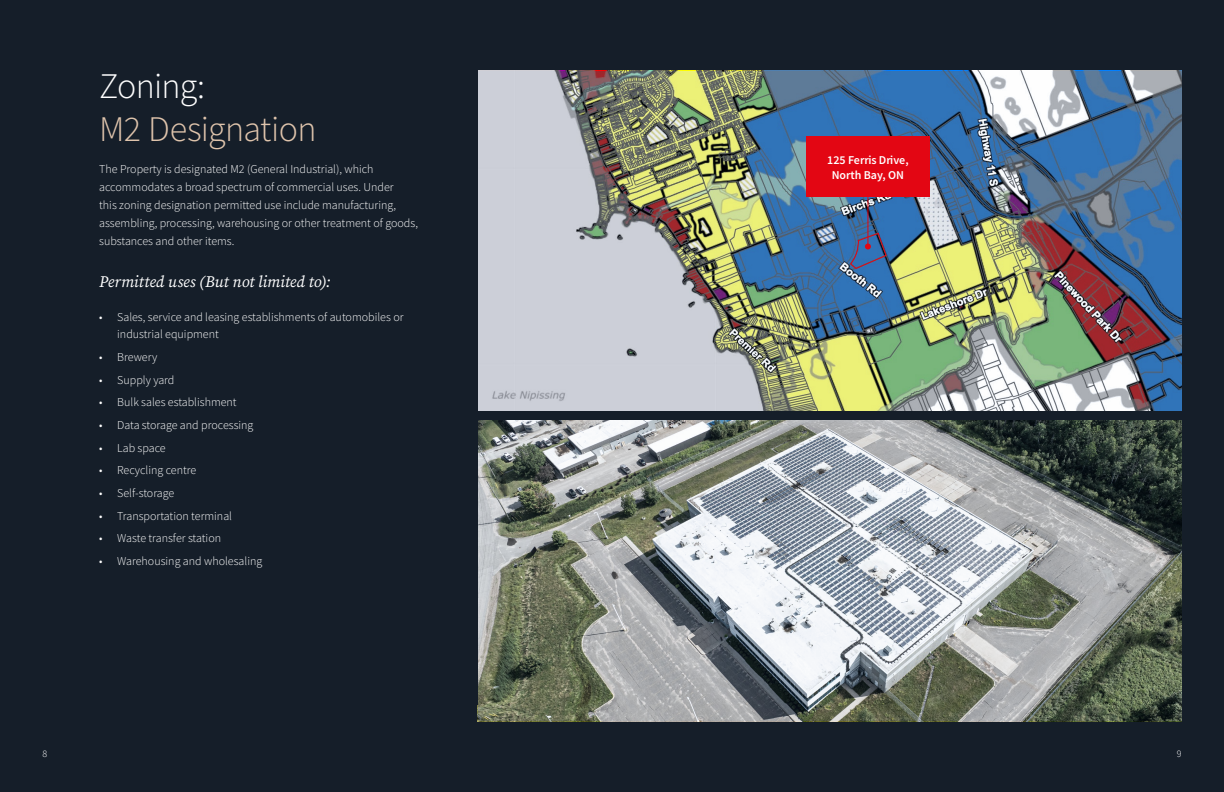
<style>
.page{position:relative;width:1224px;height:792px;background:#151e29}
.page>*{position:absolute;margin:0;border:0;box-sizing:border-box;transform-origin:0 0}
.t1{font:300 36px "Source Sans Pro";letter-spacing:-.02em;color:#dfc4ac}
.t2{font:300 36px "Source Sans Pro";letter-spacing:-.025em;color:#fff}
.t3{font:italic 16px "Source Serif Pro";letter-spacing:-.005em;color:#fff}
.t4{font:300 12px/18px "Source Sans Pro";color:#fff}
.t5{font:12px/14.4px "Source Sans Variable";color:#fff;text-align:center}
.t6{font:300 10px "Source Sans Pro";color:#fff}
</style>
<div class="page">
<svg style="left:478px;top:421px;width:703px;height:300px;background:#8e9491"></svg>
<img style="left:478px;top:71px;width:703px;height:339px">
<div style="left:806px;top:137px;width:124px;height:60px;background:#e30613"></div>
<hr style="left:867px;top:197px;width:1px;height:50px;background:#e30613">
<svg style="left:849px;top:232px;width:38px;height:38px"></svg>
<h1 class="t2" style="left:99px;top:64px;width:107px">Zoning:</h1>
<h1 class="t1" style="left:99px;top:107px;width:219px">M2 Designation</h1>
<p class="t4" style="left:99px;top:160px;width:320px">The Property is designated M2 (General Industrial), which accommodates a broad spectrum of commercial uses. Under<br>this zoning designation permitted use include manufacturing, assembling, processing, warehousing or other treatment of goods, substances and other items.</p>
<h2 class="t3" style="left:99px;top:271px;width:233px">Permitted uses (But not limited to):</h2>
<p class="t4" style="left:117px;top:309px;width:288px;line-height:17px;text-indent:-18px">• Sales, service and leasing establishments of automobiles or industrial equipment</p>
<p class="t4" style="left:99px;top:348px;width:60px">• Brewery</p>
<p class="t4" style="left:99px;top:371px;width:77px">• Supply yard</p>
<p class="t4" style="left:99px;top:393px;width:139px">• Bulk sales establishment</p>
<p class="t4" style="left:99px;top:416px;width:156px">• Data storage and processing</p>
<p class="t4" style="left:99px;top:439px;width:68px">• Lab space</p>
<p class="t4" style="left:99px;top:461px;width:99px">• Recycling centre</p>
<p class="t4" style="left:99px;top:484px;width:77px">• Self-storage</p>
<p class="t4" style="left:99px;top:507px;width:134px">• Transportation terminal</p>
<p class="t4" style="left:99px;top:529px;width:123px">• Waste transfer station</p>
<p class="t4" style="left:99px;top:552px;width:165px">• Warehousing and wholesaling</p>
<p class="t5" style="left:827px;top:153px;width:83px">125 Ferris Drive,<br>North Bay, ON</p>
<p class="t6" style="left:43px;top:748px;width:6px">8</p>
<p class="t6" style="left:1177px;top:748px;width:6px">9</p>
</div>
